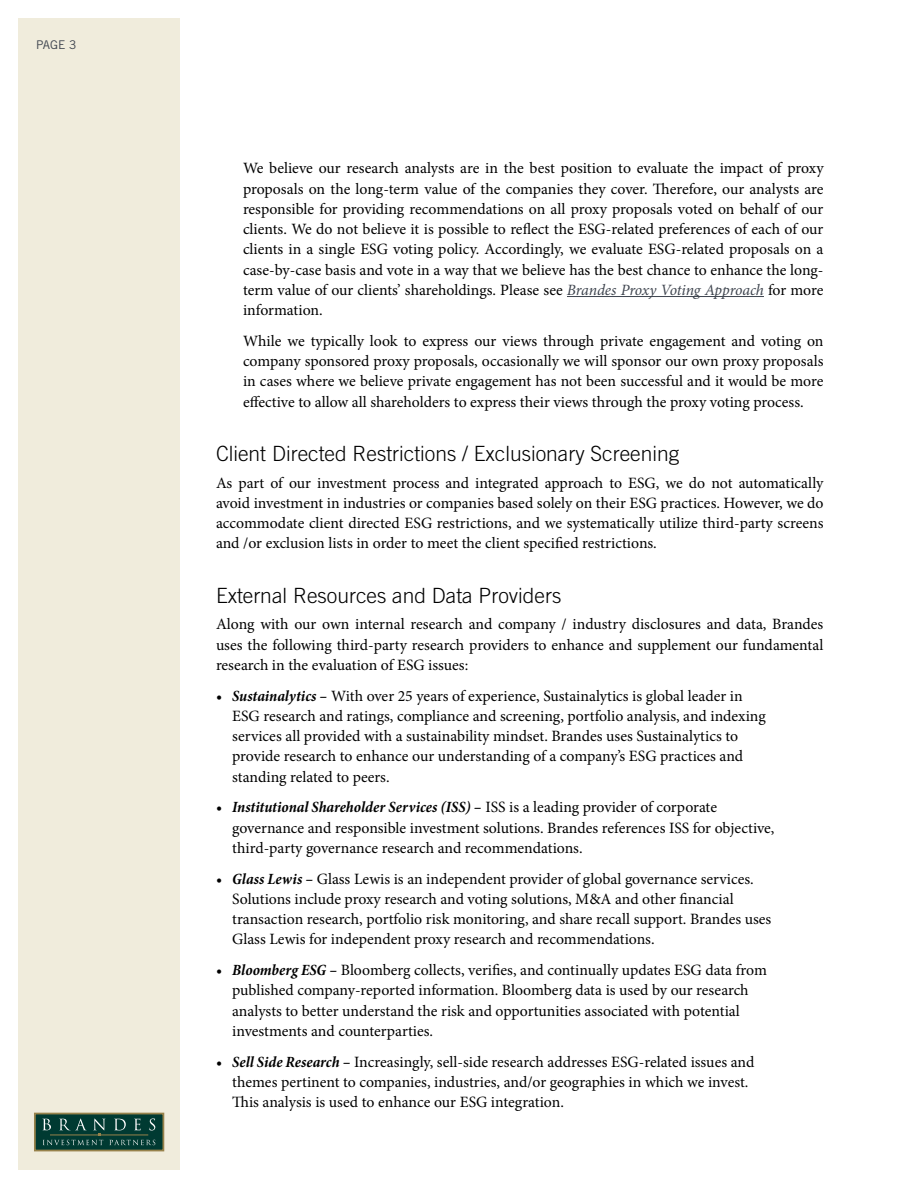
<style>
.page{position:relative;width:918px;height:1188px;background:#fff}
.page>*{position:absolute;margin:0;border:0;box-sizing:border-box;transform-origin:0 0}
.t1{font:300 21px "Trade Gothic LT Std";color:#000}
.t2{font:15.75px/20.2px "Minion Pro";color:#000}
.t3{font:12px "Trade Gothic LT Std SC850";color:#3f454f}
.s1{font-style:italic;color:#3f454f}
.s2{font-weight:700;font-style:italic;font-stretch:condensed}
</style>
<div class="page">
<div style="left:18px;top:18px;width:162px;height:1152px;background:#f0ecdc"></div>
<div style="left:35px;top:1114px;width:128px;height:37px;background:#003a32"></div>
<div style="left:34px;top:1113px;width:130px;height:38px;border:2px solid #97824b"></div>
<svg style="left:42px;top:1118px;width:113px;height:27px"></svg>
<hr style="left:567px;top:296px;width:197px;height:1px;background:#3f454f">
<p class="t3" style="left:36px;top:37px;width:42px">PAGE 3</p>
<p class="t2" style="left:243px;top:158px;width:582px;text-align:justify">We believe our research analysts are in the best position to evaluate the impact of proxy proposals on the long-term value of the companies they cover. Therefore, our analysts are responsible for providing recommendations on all proxy proposals voted on behalf of our clients. We do not believe it is possible to reflect the ESG-related preferences of each of our clients in a single ESG voting policy. Accordingly, we evaluate ESG-related proposals on a case-by-case basis and vote in a way that we believe has the best chance to enhance the long&shy;term value of our clients’ shareholdings. Please see <span class="s1">Brandes Proxy Voting Approach</span> for more information.</p>
<p class="t2" style="left:243px;top:331px;width:582px;text-align:justify">While we typically look to express our views through private engagement and voting on company sponsored proxy proposals, occasionally we will sponsor our own proxy proposals in cases where we believe private engagement has not been successful and it would be more effective to allow all shareholders to express their views through the proxy voting process.</p>
<h1 class="t1" style="left:216px;top:442px;width:465px">Client Directed Restrictions / Exclusionary Screening</h1>
<p class="t2" style="left:216px;top:473px;width:609px;text-align:justify">As part of our investment process and integrated approach to ESG, we do not automatically avoid investment in industries or companies based solely on their ESG practices. However, we do accommodate client directed ESG restrictions, and we systematically utilize third-party screens and /or exclusion lists in order to meet the client specified restrictions.</p>
<h1 class="t1" style="left:216px;top:583px;width:347px">External Resources and Data Providers</h1>
<p class="t2" style="left:216px;top:614px;width:609px;text-align:justify">Along with our own internal research and company / industry disclosures and data, Brandes uses the following third-party research providers to enhance and supplement our fundamental research in the evaluation of ESG issues:</p>
<p class="t2" style="left:232px;top:686px;width:535px;text-indent:-16px">• <span class="s2">Sustainalytics –</span> With over 25 years of experience, Sustainalytics is global leader in ESG research and ratings, compliance and screening, portfolio analysis, and indexing services all provided with a sustainability mindset. Brandes uses Sustainalytics to provide research to enhance our understanding of a company’s ESG practices and standing related to peers.</p>
<p class="t2" style="left:232px;top:797px;width:544px;text-indent:-16px">• <span class="s2">Institutional Shareholder Services (ISS) –</span> ISS is a leading provider of corporate governance and responsible investment solutions. Brandes references ISS for objective, third-party governance research and recommendations.</p>
<p class="t2" style="left:232px;top:869px;width:541px;text-indent:-16px">• <span class="s2">Glass Lewis –</span> Glass Lewis is an independent provider of global governance services.<br>Solutions include proxy research and voting solutions, M&amp;A and other financial transaction research, portfolio risk monitoring, and share recall support. Brandes uses Glass Lewis for independent proxy research and recommendations.</p>
<p class="t2" style="left:232px;top:960px;width:536px;text-indent:-16px">• <span class="s2">Bloomberg ESG –</span> Bloomberg collects, verifies, and continually updates ESG data from published company-reported information. Bloomberg data is used by our research analysts to better understand the risk and opportunities associated with potential investments and counterparties.</p>
<p class="t2" style="left:232px;top:1052px;width:524px;text-indent:-16px">• <span class="s2">Sell Side Research –</span> Increasingly, sell-side research addresses ESG-related issues and themes pertinent to companies, industries, and/or geographies in which we invest.<br>This analysis is used to enhance our ESG integration.</p>
</div>
